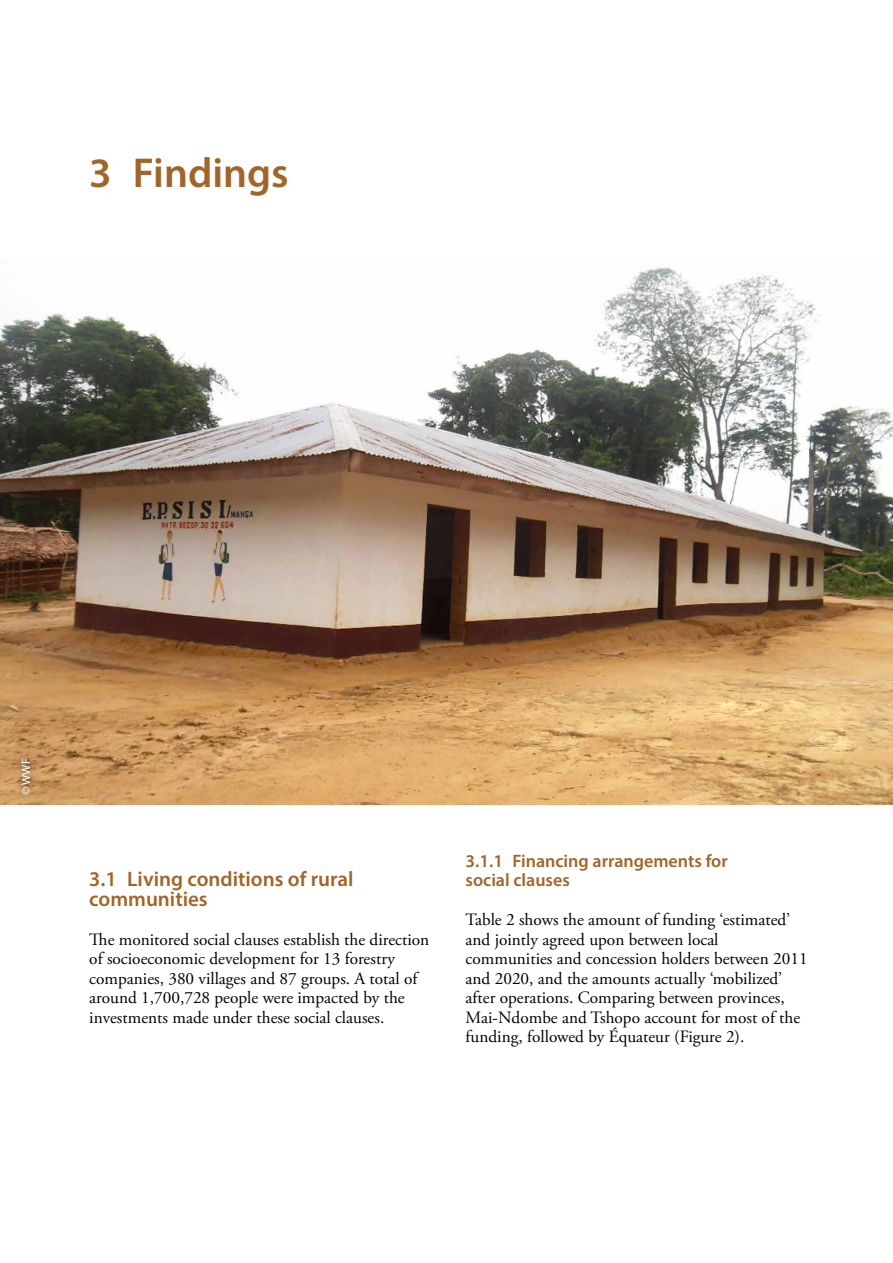
<style>
.page{position:relative;width:893px;height:1263px;background:#fff}
.page>*{position:absolute;margin:0;border:0;box-sizing:border-box;transform-origin:0 0}
.t1{font:600 42px "Myriad Pro";color:#a26529}
.t2{font:600 21px/19.5px "Myriad Pro";color:#a26529}
.t3{font:600 18px/19.5px "Myriad Pro";color:#a26529}
.t4{font:17.25px/19.5px "Adobe Garamond Pro";color:#000}
.t5{font:12px "Myriad Pro";color:#fff}
</style>
<div class="page">
<img style="left:0;top:265px;width:893px;height:539px">
<div style="left:13px;top:751px;width:25px;height:51px;background:#000;opacity:.5"></div>
<h1 class="t1" style="left:89px;top:146px;width:201px">3 Findings</h1>
<p class="t5" style="left:19px;top:795px;width:38px;rotate:-90deg">© WWF</p>
<p class="t2" style="left:89px;top:869px;width:266px">3.1 Living conditions of rural communities</p>
<p class="t4" style="left:89px;top:930px;width:341px">The monitored social clauses establish the direction of socioeconomic development for 13 forestry companies, 380 villages and 87 groups. A total of around 1,700,728 people were impacted by the investments made under these social clauses.</p>
<p class="t3" style="left:466px;top:851px;width:264px">3.1.1 Financing arrangements for social clauses</p>
<p class="t4" style="left:466px;top:911px;width:344px">Table 2 shows the amount of funding ‘estimated’ and jointly agreed upon between local communities and concession holders between 2011 and 2020, and the amounts actually ‘mobilized’ after operations. Comparing between provinces, Mai-Ndombe and Tshopo account for most of the funding, followed by Équateur (Figure 2).</p>
</div>
